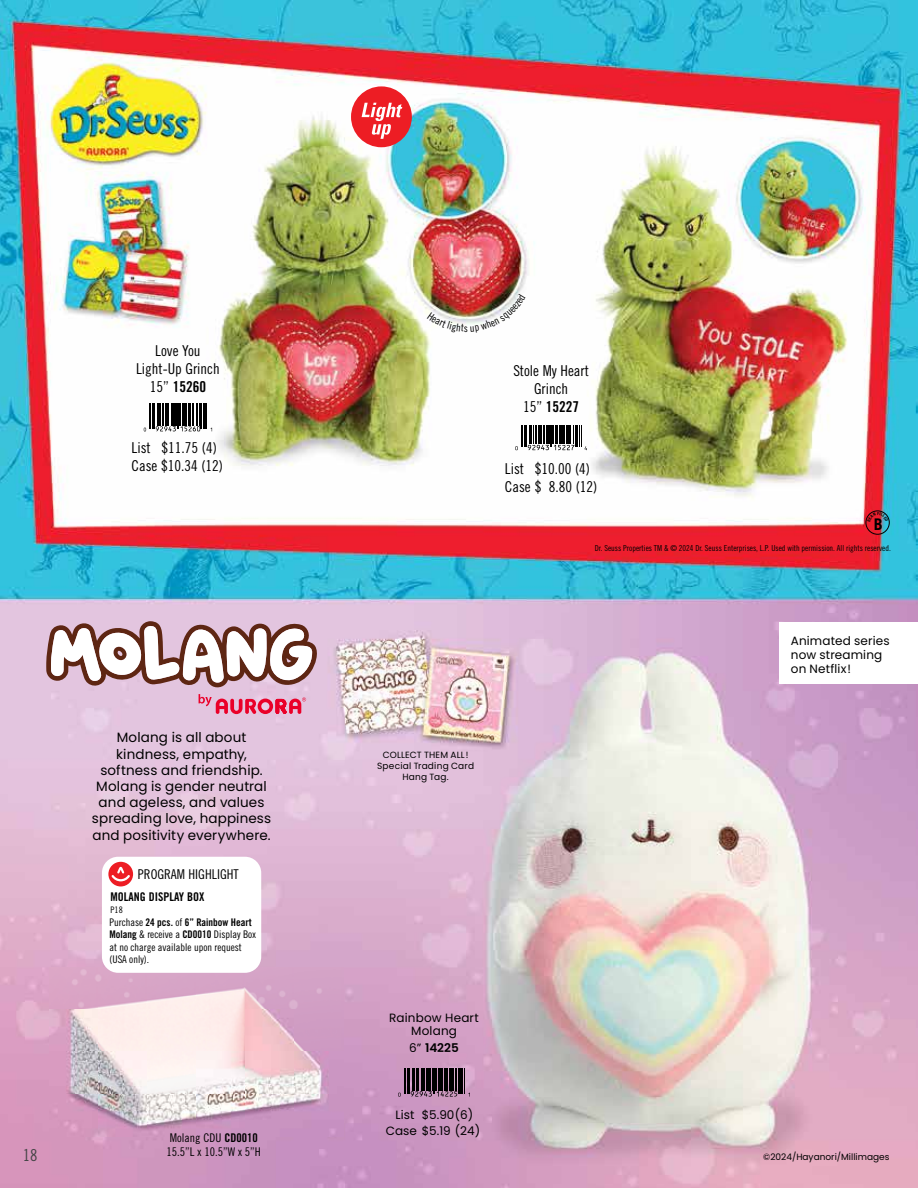
<style>
.page{position:relative;width:918px;height:1188px;background:#fff}
.page>*{position:absolute;margin:0;border:0;box-sizing:border-box;transform-origin:0 0}
.t1{font:16.5px "Trade Gothic LT Std Cn 18";color:#464547}
.t2{font:700 16.05px "Trade Gothic LT Std";color:#000}
.t3{font:15px/18px "Trade Gothic LT Std Cn 18";color:#000;text-align:center}
.t4{font:15px "Trade Gothic LT Std Bd Cn 20";color:#000}
.t5{font:13.5px/16.2px "Poppins";letter-spacing:.01em;color:#000;text-align:center}
.t6{font:13.5px "Trade Gothic LT Std Cn 18";color:#000}
.t7{font:12px/14.4px "Poppins";letter-spacing:.015em;color:#000;text-align:center}
.t8{font:12px/14.4px "Trade Gothic LT Std Cn 18";color:#000}
.t9{font:12px "Trade Gothic LT Std Bd Cn 20";color:#000}
.t10{font:600 12px "Poppins";color:#000}
.t11{font:10.5px/12.6px "Trade Gothic LT Std Cn 18";color:#000}
.t12{font:10.5px "Trade Gothic LT Std Bd Cn 20";color:#000}
.t13{font:9px/10.8px "Poppins";letter-spacing:.01em;color:#000;text-align:center}
.t14{font:9px "Trade Gothic LT Std Cn 18";color:#000}
.t15{font:8.25px "Trade Gothic LT Std Cn 18";color:#000}
.s1{font-family:"Trade Gothic LT Std Cn 18"}
.s2{font-family:"Trade Gothic LT Std Bd Cn 20"}
.s3{font-weight:400}
</style>
<div class="page">
<img style="left:0;top:0;width:918px;height:1188px">
<svg style="left:515px;top:425px;width:72px;height:25px"></svg>
<svg style="left:144px;top:403px;width:68px;height:28px"></svg>
<div style="left:866px;top:511px;width:24px;height:24px;border:1px solid #000;border-radius:50%"></div>
<div style="left:779px;top:622px;width:139px;height:61px;background:#fff"></div>
<svg style="left:398px;top:1068px;width:72px;height:29px;background:#584253"></svg>
<img style="left:49px;top:968px;width:295px;height:168px">
<div style="left:102px;top:857px;width:159px;height:116px;background:#fff;border-radius:16px"></div>
<div style="left:108px;top:862px;width:25px;height:24px;background:#ed1d24;border-radius:50%"></div>
<svg style="left:112px;top:867px;width:18px;height:14px"></svg>
<svg style="left:46px;top:619px;width:273px;height:95px"></svg>
<div style="left:351px;top:86px;width:61px;height:61px;background:#ed1d24;border-radius:50%"></div>
<svg style="left:362px;top:103px;width:40px;height:36px"></svg>
<svg style="left:867px;top:512px;width:21px;height:10px"></svg>
<img style="left:427px;top:293px;width:99px;height:40px">
<p class="t3" style="left:136px;top:341px;width:85px">Love You<br>Light-Up Grinch</p>
<p class="t4" style="left:150px;top:377px;width:58px"><span class="s1">15”</span> 15260</p>
<p class="t3" style="left:132px;top:438px;width:93px;text-align:left">List $11.75 (4)<br>Case $10.34 (12)</p>
<p class="t5" style="left:92px;top:730px;width:181px">Molang is all about kindness, empathy, softness and friendship.<br>Molang is gender neutral and ageless, and values spreading love, happiness and positivity everywhere.</p>
<p class="t6" style="left:138px;top:866px;width:102px">PROGRAM HIGHLIGHT</p>
<p class="t9" style="left:111px;top:889px;width:95px">MOLANG DISPLAY BOX</p>
<p class="t14" style="left:111px;top:904px;width:14px">P18</p>
<p class="t12" style="left:109px;top:916px;width:144px"><span class="s1">Purchase</span> 24 pcs. <span class="s1">of</span> 6” Rainbow Heart</p>
<p class="t11" style="left:109px;top:928px;width:148px"><span class="s2">Molang</span> &amp; receive a <span class="s2">CD0010</span> Display Box at no charge available upon request (USA only).</p>
<p class="t1" style="left:23px;top:1146px;width:16px">18</p>
<p class="t8" style="left:167px;top:1130px;width:96px">Molang CDU <span class="s2">CD0010<br></span>15.5”L x 10.5”W x 5”H</p>
<p class="t3" style="left:513px;top:362px;width:77px">Stole My Heart<br>Grinch</p>
<p class="t4" style="left:523px;top:398px;width:58px"><span class="s1">15”</span> 15227</p>
<p class="t3" style="left:505px;top:460px;width:94px;text-align:left">List $10.00 (4)<br>Case $ 8.80 (12)</p>
<p class="t2" style="left:874px;top:514px;width:10px">B</p>
<p class="t15" style="left:595px;top:544px;width:298px">Dr. Seuss Properties TM &amp; © 2024 Dr. Seuss Enterprises, L.P. Used with permission. All rights reserved.</p>
<p class="t13" style="left:377px;top:750px;width:99px">COLLECT THEM ALL !<br>Special Trading Card<br>Hang Tag.</p>
<p class="t7" style="left:791px;top:633px;width:100px;text-align:left">Animated series now streaming on Netflix !</p>
<p class="t7" style="left:389px;top:1011px;width:91px;line-height:13.5px">Rainbow Heart<br>Molang</p>
<p class="t10" style="left:409px;top:1041px;width:51px"><span class="s3">6”</span> 14225</p>
<p class="t7" style="left:386px;top:1106px;width:96px;line-height:16.5px">List $5.90 (6)<br>Case $5.19 (24)</p>
<p class="t13" style="left:763px;top:1152px;width:128px">©2024/Hayanori/Millimages</p>
</div>
